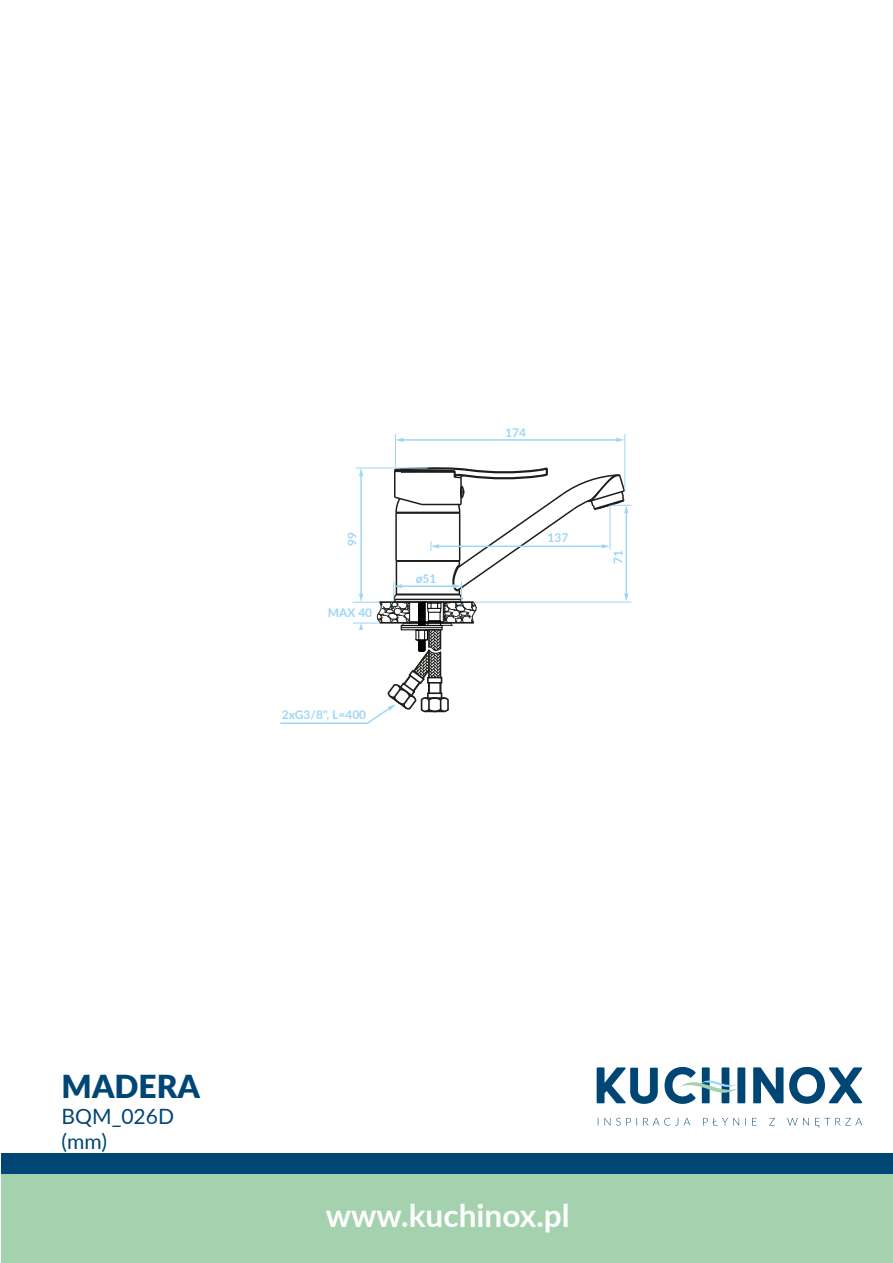
<style>
.page{position:relative;width:893px;height:1263px;background:#fff}
.page>*{position:absolute;margin:0;border:0;box-sizing:border-box;transform-origin:0 0}
.t1{font:700 31.65px "Lato";color:#fff}
.t2{font:900 31.65px "Lato";color:#004675}
.t3{font:21.15px/25.3px "Lato";color:#004675}
.t4{font:700 12px "Lato";color:#9ed6f4}
</style>
<div class="page">
<svg style="left:597px;top:1067px;width:265px;height:37px"></svg>
<svg style="left:598px;top:1118px;width:264px;height:9px"></svg>
<div style="left:1px;top:1174px;width:892px;height:89px;background:#a5d2ae"></div>
<div style="left:1px;top:1153px;width:892px;height:21px;background:#004675"></div>
<hr style="left:395px;top:434px;width:1px;height:34px;background:#9ed6f4">
<hr style="left:624px;top:434px;width:1px;height:56px;background:#9ed6f4">
<hr style="left:402px;top:439px;width:216px;height:2px;background:#9ed6f4">
<svg style="left:396px;top:438px;width:7px;height:4px"></svg>
<svg style="left:616px;top:438px;width:8px;height:4px"></svg>
<svg style="left:280px;top:466px;width:351px;height:258px"></svg>
<p class="t4" style="left:343px;top:546px;width:15px;rotate:-90deg">99</p>
<p class="t4" style="left:328px;top:604px;width:46px">MAX 40</p>
<p class="t4" style="left:282px;top:706px;width:86px">2xG3/8", L=400</p>
<p class="t4" style="left:416px;top:570px;width:22px">ø51</p>
<p class="t4" style="left:505px;top:424px;width:22px">174</p>
<p class="t4" style="left:547px;top:529px;width:22px">137</p>
<p class="t4" style="left:609px;top:564px;width:15px;rotate:-90deg">71</p>
<h1 class="t2" style="left:62px;top:1063px;width:140px">MADERA</h1>
<h2 class="t3" style="left:62px;top:1102px;width:114px">BQM_026D (mm)</h2>
<h1 class="t1" style="left:326px;top:1192px;width:245px">www.kuchinox.pl</h1>
</div>
